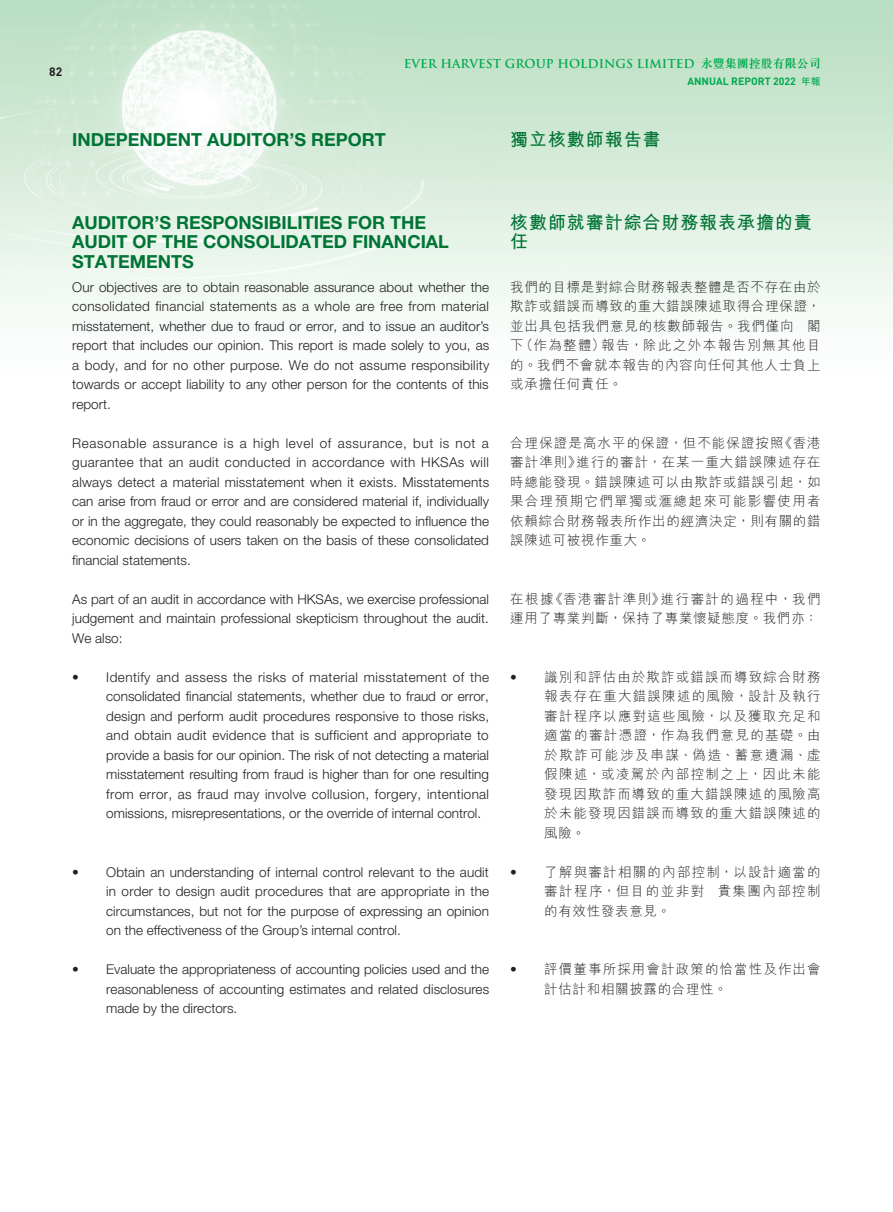
<style>
.page{position:relative;width:893px;height:1212px;background:#fff}
.page>*{position:absolute;margin:0;border:0;box-sizing:border-box;transform-origin:0 0}
._01_H1{font:700 18px/19.5px "Helvetica Neue LT Std";color:#007434}
._01_H1-2{font:700 18px/19.5px "M Hei HK";letter-spacing:.05em;color:#007434}
._00_txt{font:300 13.5px/19.5px "Helvetica Neue LT Std";color:#231f20;text-align:justify}
._00_txt-2{font:300 13.5px/19.5px "M Hei HK";letter-spacing:.08em;color:#231f20;text-align:justify}
._00_txt-3{font:300 13.5px/19.5px "M Hei HK";letter-spacing:.05em;color:#231f20}
.t1{font:700 12px "Trajan Pro";color:#00a94e}
.t2{font:700 12px "DIN Pro";color:#231f20}
.t3{font:700 10.5px "DIN Pro";color:#00a94e}
.s1{font-family:"M Sung HK"}
.s2{font-family:"M Hei HK";font-size:9.75px}
.s3{font-family:"Helvetica Neue LT Std"}
</style>
<div class="page">
<img style="left:0;top:0;width:893px;height:308px">
<p class="t2" style="left:49px;top:63px;width:15px">82</p>
<p class="t1" style="left:404px;top:56px;width:418px">EVER HARVEST GROUP HOLDINGS LIMITED <span class="s1">永豐集團控股有限公司</span></p>
<p class="t3" style="left:687px;top:74px;width:135px">ANNUAL REPORT 2022 <span class="s2">年報</span></p>
<h1 class="_01_H1" style="left:72px;top:129px;width:315px">INDEPENDENT AUDITOR’S REPORT</h1>
<h1 class="_01_H1-2" style="left:510px;top:128px;width:152px">獨立核數師報告書</h1>
<p class="_01_H1" style="left:72px;top:212px;width:378px">AUDITOR’S RESPONSIBILITIES FOR THE<br>AUDIT OF THE CONSOLIDATED FINANCIAL<br>STATEMENTS</p>
<p class="_00_txt" style="left:72px;top:277px;width:418px">Our objectives are to obtain reasonable assurance about whether the consolidated financial statements as a whole are free from material misstatement, whether due to fraud or error, and to issue an auditor’s report that includes our opinion. This report is made solely to you, as a body, and for no other purpose. We do not assume responsibility towards or accept liability to any other person for the contents of this report.</p>
<p class="_00_txt" style="left:72px;top:433px;width:418px">Reasonable assurance is a high level of assurance, but is not a guarantee that an audit conducted in accordance with HKSAs will always detect a material misstatement when it exists. Misstatements can arise from fraud or error and are considered material if, individually or in the aggregate, they could reasonably be expected to influence the economic decisions of users taken on the basis of these consolidated financial statements.</p>
<p class="_00_txt" style="left:72px;top:589px;width:418px">As part of an audit in accordance with HKSAs, we exercise professional judgement and maintain professional skepticism throughout the audit.<br>We also:</p>
<p class="_00_txt" style="left:106px;top:667px;width:384px;text-indent:-34px">• Identify and assess the risks of material misstatement of the consolidated financial statements, whether due to fraud or error, design and perform audit procedures responsive to those risks, and obtain audit evidence that is sufficient and appropriate to provide a basis for our opinion. The risk of not detecting a material misstatement resulting from fraud is higher than for one resulting from error, as fraud may involve collusion, forgery, intentional omissions, misrepresentations, or the override of internal control.</p>
<p class="_00_txt" style="left:106px;top:862px;width:384px;text-indent:-34px">• Obtain an understanding of internal control relevant to the audit in order to design audit procedures that are appropriate in the circumstances, but not for the purpose of expressing an opinion on the effectiveness of the Group’s internal control.</p>
<p class="_00_txt" style="left:106px;top:959px;width:384px;text-indent:-34px">• Evaluate the appropriateness of accounting policies used and the reasonableness of accounting estimates and related disclosures made by the directors.</p>
<p class="_01_H1-2" style="left:510px;top:211px;width:303px">核數師就審計綜合財務報表承擔的責任</p>
<p class="_00_txt-2" style="left:510px;top:277px;width:312px">我們的目標是對綜合財務報表整體是否不存在由於欺詐或錯誤而導致的重大錯誤陳述取得合理保證，並出具包括我們意見的核數師報告。我們僅向 閣下（作為整體）報告，除此之外本報告別無其他目的。我們不會就本報告的內容向任何其他人士負上或承擔任何責任。</p>
<p class="_00_txt-2" style="left:510px;top:433px;width:312px">合理保證是高水平的保證，但不能保證按照《香港審計準則》進行的審計，在某一重大錯誤陳述存在時總能發現。錯誤陳述可以由欺詐或錯誤引起，如果合理預期它們單獨或滙總起來可能影響使用者依賴綜合財務報表所作出的經濟決定，則有關的錯誤陳述可被視作重大。</p>
<p class="_00_txt-3" style="left:510px;top:589px;width:312px">在根據《香港審計準則》進行審計的過程中，我們運用了專業判斷，保持了專業懷疑態度。我們亦：</p>
<p class="_00_txt-2" style="left:544px;top:667px;width:278px;text-indent:-34px"><span class="s3">•</span> 識別和評估由於欺詐或錯誤而導致綜合財務報表存在重大錯誤陳述的風險，設計及執行審計程序以應對這些風險，以及獲取充足和適當的審計憑證，作為我們意見的基礎。由於欺詐可能涉及串謀、偽造、蓄意遺漏、虛假陳述，或凌駕於內部控制之上，因此未能發現因欺詐而導致的重大錯誤陳述的風險高於未能發現因錯誤而導致的重大錯誤陳述的風險。</p>
<p class="_00_txt-2" style="left:544px;top:862px;width:278px;text-indent:-34px"><span class="s3">•</span> 了解與審計相關的內部控制，以設計適當的審計程序，但目的並非對 貴集團內部控制的有效性發表意見。</p>
<p class="_00_txt-2" style="left:544px;top:959px;width:278px;text-indent:-34px"><span class="s3">•</span> 評價董事所採用會計政策的恰當性及作出會計估計和相關披露的合理性。</p>
</div>
